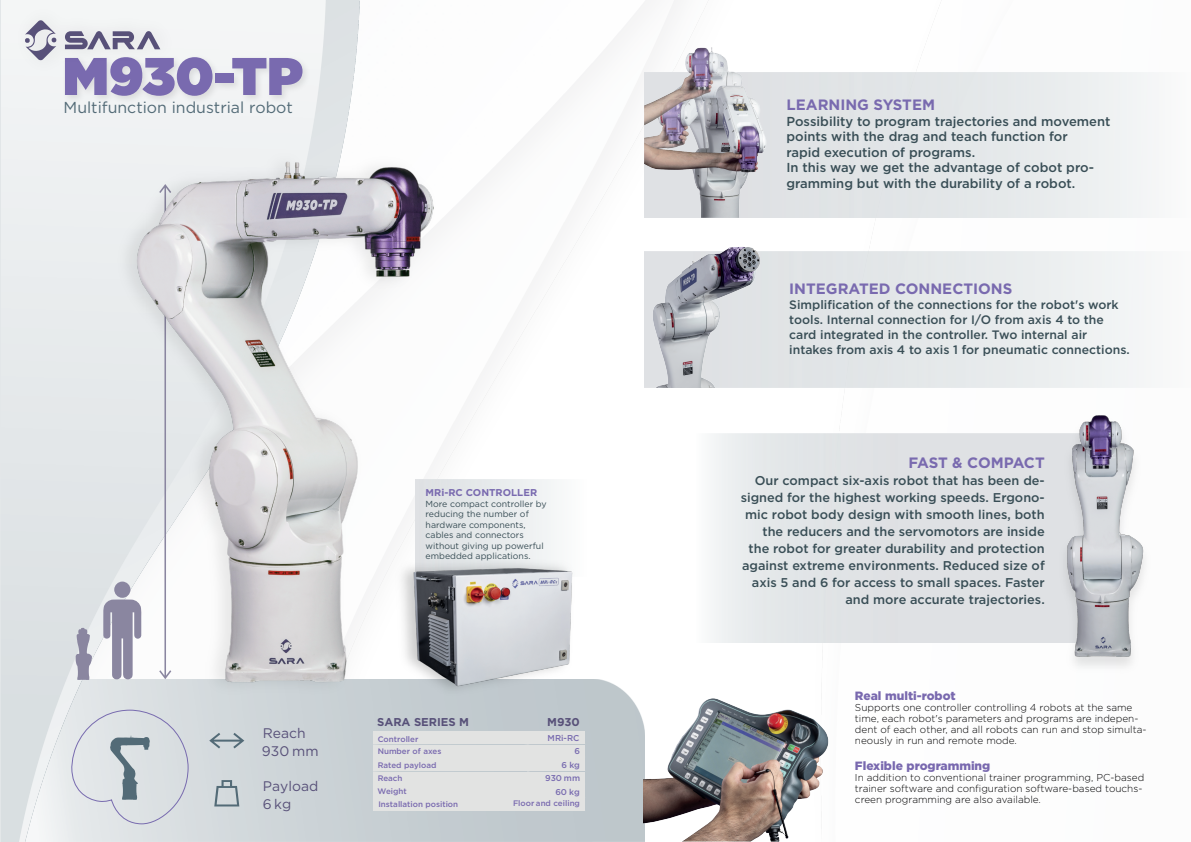
<style>
.page{position:relative;width:1191px;height:842px;background:#fff}
.page>*{position:absolute;margin:0;border:0;box-sizing:border-box;transform-origin:0 0}
.t1{font:15.9px "Gotham";color:#536b77}
.t2{font:700 15px "Gotham";color:#796aaf}
.t3{font:13.9px/17.5px "Gotham";color:#585179}
.t4{font:500 13px/15.6px "Gotham";color:#394e56}
.t5{font:500 12.7px/17px "Gotham";color:#394e56;text-align:right}
.t6{font:500 12.2px/15px "Gotham";color:#394e56}
.t7{font:900 12px "Gotham";color:#7969af}
.t8{font:700 11.4px "Gotham";color:#585179}
.t9{font:300 10px/11px "Gotham";color:#000001}
.t10{font:700 9.9px "Gotham";color:#796aaf}
.t11{font:8.8px/10.6px "Gotham";color:#394e56}
.t12{font:500 8.5px/13.4px "Gotham";color:#786baf;text-align:right}
.t13{font:500 8px/13.2px "Gotham";color:#796aaf}
</style>
<div class="page">
<img style="left:0;top:0;width:360px;height:842px">
<div style="left:2px;top:0;width:187px;height:86px;background:#f4f6f6"></div>
<svg style="left:65px;top:31px;width:95px;height:10px"></svg>
<svg style="left:25px;top:20px;width:32px;height:41px"></svg>
<div style="left:373px;top:731px;width:212px;height:80px;background:#e2e3e2"></div>
<svg style="left:214px;top:803px;width:25px;height:3px"></svg>
<img style="left:31px;top:41px;width:508px;height:762px">
<img style="left:643px;top:693px;width:186px;height:148px">
<img style="left:997px;top:375px;width:194px;height:293px">
<img style="left:386px;top:553px;width:214px;height:149px">
<svg style="left:70px;top:184px;width:119px;height:641px"></svg>
<img style="left:644px;top:20px;width:172px;height:198px">
<img style="left:644px;top:247px;width:119px;height:140px">
<h1 class="t1" style="left:64px;top:97px;width:231px">Multifunction industrial robot</h1>
<p class="t10" style="left:425px;top:486px;width:113px">MRi-RC CONTROLLER</p>
<p class="t11" style="left:425px;top:498px;width:123px">More compact controller by reducing the number of hardware components, cables and connectors without giving up powerful embedded applications.</p>
<h3 class="t3" style="left:262px;top:724px;width:58px">Reach<br>930 mm</h3>
<h3 class="t3" style="left:263px;top:777px;width:57px">Payload<br>6kg</h3>
<p class="t8" style="left:377px;top:714px;width:93px">SARA SERIES M</p>
<p class="t8" style="left:547px;top:714px;width:34px">M930</p>
<p class="t13" style="left:378px;top:732px;width:65px;line-height:12.7px">Controller<br>Number of axes</p>
<p class="t13" style="left:377px;top:758px;width:82px">Rated payload<br>Reach<br>Weight<br>Installation position</p>
<p class="t12" style="left:547px;top:731px;width:33px">MRi-RC</p>
<p class="t12" style="left:545px;top:744px;width:36px">6<br>6 kg<br>930 mm<br>60 kg</p>
<p class="t13" style="left:513px;top:797px;width:68px">Floor and ceiling</p>
<h2 class="t2" style="left:786px;top:95px;width:150px">LEARNING SYSTEM</h2>
<h3 class="t4" style="left:786px;top:113px;width:325px">Possibility to program trajectories and movement points with the drag and teach function for<br>rapid execution of programs.<br>In this way we get the advantage of cobot pro&shy;gramming but with the durability of a robot.</h3>
<h2 class="t2" style="left:789px;top:279px;width:225px">INTEGRATED CONNECTIONS</h2>
<p class="t6" style="left:789px;top:297px;width:342px">Simplification of the connections for the robot's work tools. Internal connection for I/O from axis 4 to the card integrated in the controller. Two internal air intakes from axis 4 to axis 1 for pneumatic connections.</p>
<h2 class="t2" style="left:908px;top:453px;width:138px">FAST &amp; COMPACT</h2>
<p class="t5" style="left:740px;top:472px;width:305px">Our compact six-axis robot that has been de&shy;signed for the highest working speeds. Ergono&shy;mic robot body design with smooth lines, both the reducers and the servomotors are inside the robot for greater durability and protection against extreme environments. Reduced size of axis 5 and 6 for access to small spaces. Faster and more accurate trajectories.</p>
<p class="t7" style="left:855px;top:687px;width:102px">Real multi-robot</p>
<p class="t9" style="left:855px;top:702px;width:293px">Supports one controller controlling 4 robots at the same time, each robot's parameters and programs are indepen&shy;dent of each other, and all robots can run and stop simulta&shy;neously in run and remote mode.</p>
<p class="t7" style="left:855px;top:757px;width:137px">Flexible programming</p>
<p class="t9" style="left:855px;top:772px;width:291px">In addition to conventional trainer programming, PC-based trainer software and configuration software-based touchs&shy;creen programming are also available.</p>
</div>
